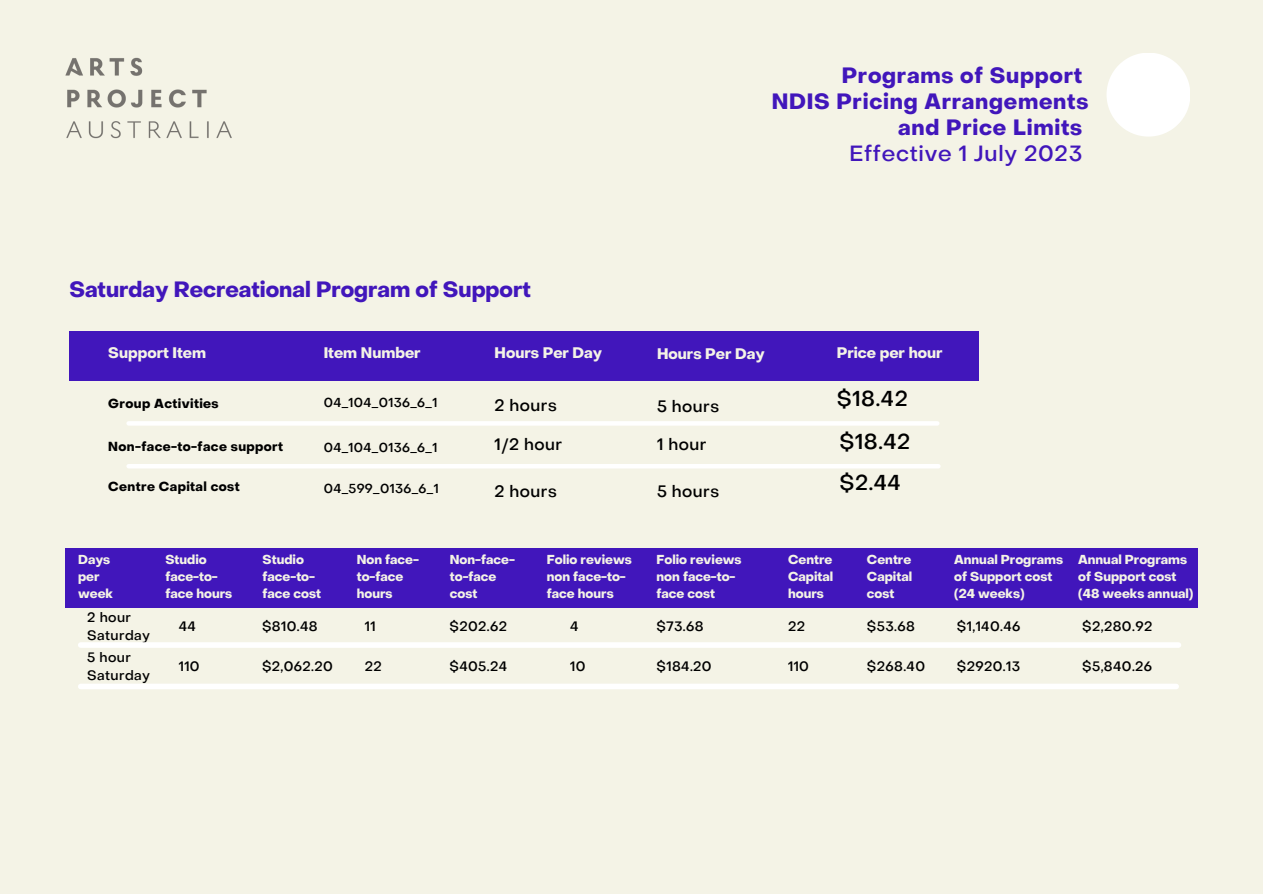
<style>
.page{position:relative;width:1263px;height:894px;background:#fff}
.page>*{position:absolute;margin:0;border:0;box-sizing:border-box;transform-origin:0 0}
.t1{font:700 21.75px/25.8px "Object Sans";letter-spacing:.035em;color:#4116bb;text-align:right}
.t2{font:700 21.75px "Object Sans";color:#4116bb}
.t3{font:500 21.75px "Object Sans";letter-spacing:.035em;color:#4116bb}
.t4{font:500 21.3px "Object Sans";letter-spacing:.03em;color:#000}
.t5{font:500 16.35px "Object Sans";letter-spacing:.03em;color:#000}
.t6{font:700 15px "Object Sans";color:#f4f3e6}
.t7{font:500 13.5px/18px "Object Sans";letter-spacing:.03em;color:#000}
.t8{font:700 12.9px "Object Sans";letter-spacing:.03em;color:#000}
.t9{font:500 12.9px "Object Sans";letter-spacing:.03em;color:#000}
.t10{font:700 12.75px/17px "Object Sans";color:#f4f3e6}
</style>
<div class="page">
<div style="left:0;top:0;width:1263px;height:893px;background:#f4f3e6"></div>
<img style="left:65px;top:57px;width:167px;height:82px">
<div style="left:69px;top:331px;width:910px;height:50px;background:#4116bb"></div>
<hr style="left:129px;top:421px;width:808px;height:4px;background:#fff">
<hr style="left:129px;top:464px;width:809px;height:4px;background:#fff">
<div style="left:65px;top:548px;width:1132px;height:59px;background:#4116bb"></div>
<div style="left:81px;top:642px;width:1097px;height:5px;background:#fff"></div>
<div style="left:81px;top:683px;width:1095px;height:6px;background:#fff"></div>
<div style="left:1106px;top:53px;width:84px;height:83px;background:#fff;border-radius:50%"></div>
<p class="t2" style="left:69px;top:280px;width:463px">Saturday Recreational Program of Support</p>
<p class="t1" style="left:842px;top:65px;width:242px">Programs of Support</p>
<p class="t1" style="left:772px;top:90px;width:318px">NDIS Pricing Arrangements and Price Limits</p>
<p class="t3" style="left:849px;top:145px;width:234px">Effective 1 July 2023</p>
<p class="t6" style="left:108px;top:347px;width:99px">Support Item</p>
<p class="t6" style="left:324px;top:347px;width:98px">Item Number</p>
<p class="t6" style="left:495px;top:347px;width:109px">Hours Per Day</p>
<p class="t6" style="left:837px;top:347px;width:107px">Price per hour</p>
<p class="t6" style="left:657px;top:348px;width:109px">Hours Per Day</p>
<p class="t5" style="left:657px;top:399px;width:64px">5 hours</p>
<p class="t5" style="left:657px;top:438px;width:51px">1 hour</p>
<p class="t5" style="left:657px;top:484px;width:64px">5 hours</p>
<p class="t4" style="left:837px;top:390px;width:72px">$18.42</p>
<p class="t4" style="left:839px;top:433px;width:72px">$18.42</p>
<p class="t4" style="left:839px;top:473px;width:63px">$2.44</p>
<p class="t8" style="left:108px;top:398px;width:112px">Group Activities</p>
<p class="t9" style="left:324px;top:397px;width:115px">04_104_0136_6_1</p>
<p class="t9" style="left:324px;top:442px;width:115px">04_104_0136_6_1</p>
<p class="t9" style="left:324px;top:483px;width:116px">04_599_0136_6_1</p>
<p class="t5" style="left:495px;top:398px;width:64px">2 hours</p>
<p class="t5" style="left:495px;top:438px;width:69px">1/2 hour</p>
<p class="t5" style="left:495px;top:485px;width:64px">2 hours</p>
<p class="t8" style="left:108px;top:441px;width:176px">Non-face-to-face support</p>
<p class="t8" style="left:108px;top:481px;width:133px">Centre Capital cost</p>
<p class="t10" style="left:78px;top:552px;width:34px">Days</p>
<p class="t10" style="left:78px;top:569px;width:23px">per</p>
<p class="t10" style="left:78px;top:586px;width:36px">week</p>
<p class="t7" style="left:87px;top:609px;width:64px">2 hour<br>Saturday</p>
<p class="t7" style="left:87px;top:649px;width:64px">5 hour<br>Saturday</p>
<p class="t10" style="left:165px;top:552px;width:43px">Studio</p>
<p class="t10" style="left:165px;top:569px;width:54px">face-to-</p>
<p class="t10" style="left:165px;top:586px;width:68px">face hours</p>
<p class="t7" style="left:179px;top:618px;width:19px">44</p>
<p class="t7" style="left:179px;top:658px;width:22px">110</p>
<p class="t10" style="left:263px;top:552px;width:43px">Studio</p>
<p class="t10" style="left:263px;top:569px;width:54px">face-to-</p>
<p class="t10" style="left:263px;top:586px;width:60px">face cost</p>
<p class="t7" style="left:262px;top:618px;width:57px">$810.48</p>
<p class="t7" style="left:262px;top:658px;width:72px">$2,062.20</p>
<p class="t10" style="left:357px;top:552px;width:64px">Non face-</p>
<p class="t10" style="left:357px;top:569px;width:48px">to-face</p>
<p class="t10" style="left:357px;top:586px;width:37px">hours</p>
<p class="t7" style="left:365px;top:618px;width:12px">11</p>
<p class="t7" style="left:365px;top:658px;width:18px">22</p>
<p class="t10" style="left:450px;top:552px;width:67px">Non-face-</p>
<p class="t10" style="left:450px;top:569px;width:48px">to-face</p>
<p class="t10" style="left:450px;top:586px;width:29px">cost</p>
<p class="t7" style="left:450px;top:618px;width:59px">$202.62</p>
<p class="t7" style="left:450px;top:658px;width:59px">$405.24</p>
<p class="t10" style="left:547px;top:552px;width:87px">Folio reviews non face-to&shy;face hours</p>
<p class="t7" style="left:570px;top:618px;width:10px">4</p>
<p class="t7" style="left:570px;top:658px;width:17px">10</p>
<p class="t10" style="left:657px;top:552px;width:87px">Folio reviews non face-to&shy;face cost</p>
<p class="t10" style="left:788px;top:552px;width:46px">Centre</p>
<p class="t10" style="left:788px;top:569px;width:47px">Capital</p>
<p class="t10" style="left:788px;top:586px;width:37px">hours</p>
<p class="t7" style="left:788px;top:618px;width:18px">22</p>
<p class="t7" style="left:788px;top:658px;width:22px">110</p>
<p class="t7" style="left:657px;top:618px;width:48px">$73.68</p>
<p class="t7" style="left:657px;top:658px;width:57px">$184.20</p>
<p class="t10" style="left:867px;top:552px;width:46px">Centre</p>
<p class="t10" style="left:867px;top:569px;width:47px">Capital</p>
<p class="t10" style="left:867px;top:586px;width:29px">cost</p>
<p class="t7" style="left:867px;top:618px;width:49px">$53.68</p>
<p class="t7" style="left:867px;top:658px;width:60px">$268.40</p>
<p class="t10" style="left:954px;top:552px;width:110px">Annual Programs</p>
<p class="t10" style="left:954px;top:569px;width:100px">of Support cost</p>
<p class="t10" style="left:954px;top:586px;width:72px">(24 weeks)</p>
<p class="t7" style="left:957px;top:618px;width:65px">$1,140.46</p>
<p class="t7" style="left:957px;top:658px;width:65px">$2920.13</p>
<p class="t10" style="left:1078px;top:552px;width:110px">Annual Programs</p>
<p class="t10" style="left:1078px;top:569px;width:100px">of Support cost</p>
<p class="t10" style="left:1078px;top:586px;width:117px">(48 weeks annual)</p>
<p class="t7" style="left:1082px;top:618px;width:71px">$2,280.92</p>
<p class="t7" style="left:1082px;top:658px;width:71px">$5,840.26</p>
</div>
